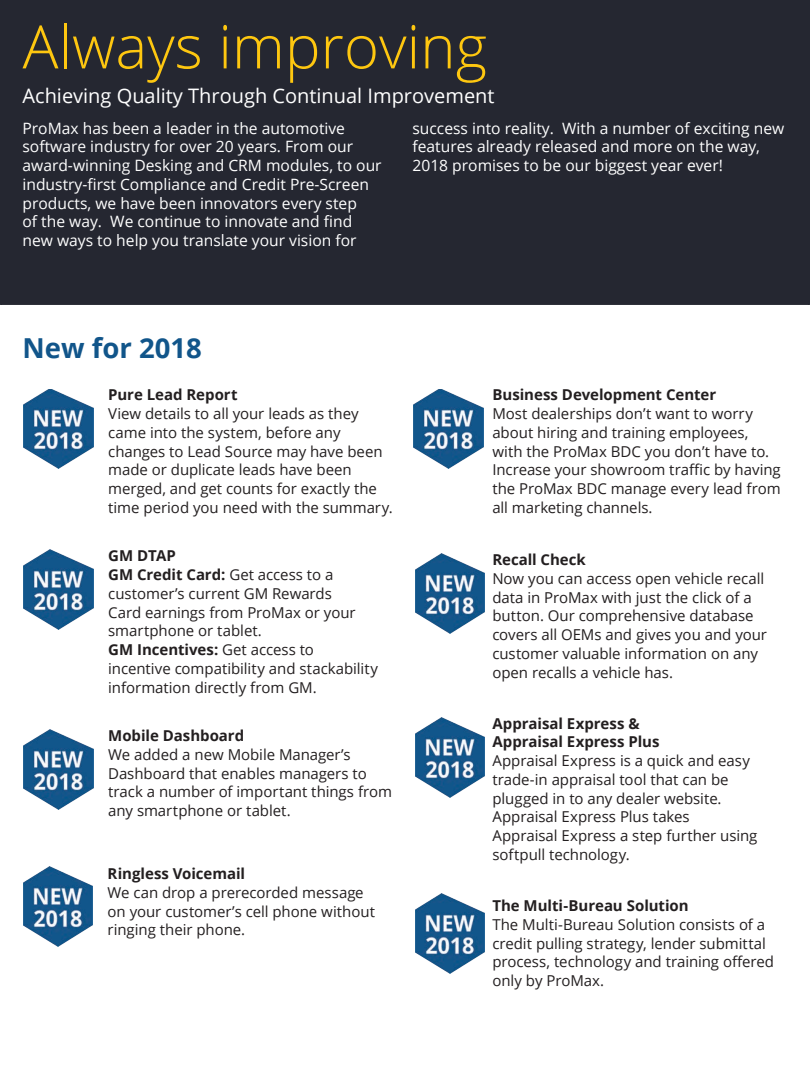
<style>
.page{position:relative;width:810px;height:1080px;background:#fff}
.page>*{position:absolute;margin:0;border:0;box-sizing:border-box;transform-origin:0 0}
.t1{font:300 60px "Open Sans";color:#fec710}
.t2{font:700 27.5px "Open Sans";color:#11558a}
.t3{font:20px "Open Sans";color:#fff}
.t4{font:15.62px/18.8px "Open Sans";color:#fff}
.t5{font:15px/18.8px "Open Sans";letter-spacing:-.005em;color:#231f20}
.t6{font:700 15px/18.8px "Open Sans";color:#231f20}
.s1{font-weight:700}
</style>
<div class="page">
<div style="left:1px;top:1px;width:808px;height:303px;background:#252731"></div>
<img style="left:24px;top:389px;width:69px;height:80px">
<img style="left:24px;top:730px;width:69px;height:80px">
<img style="left:24px;top:550px;width:69px;height:80px">
<img style="left:414px;top:389px;width:69px;height:80px">
<img style="left:415px;top:717px;width:69px;height:80px">
<img style="left:415px;top:554px;width:69px;height:80px">
<img style="left:23px;top:866px;width:69px;height:80px">
<img style="left:415px;top:893px;width:69px;height:80px">
<h1 class="t1" style="left:22px;top:6px;width:466px">Always improving</h1>
<h3 class="t3" style="left:22px;top:82px;width:474px">Achieving Quality Through Continual Improvement</h3>
<p class="t4" style="left:22px;top:118px;width:361px">ProMax has been a leader in the automotive software industry for over 20 years. From our award-winning Desking and CRM modules, to our industry-first Compliance and Credit Pre-Screen products, we have been innovators every step<br>of the way. We continue to innovate and find new ways to help you translate your vision for</p>
<p class="t4" style="left:412px;top:118px;width:373px">success into reality. With a number of exciting new features already released and more on the way,<br>2018 promises to be our biggest year ever!</p>
<h2 class="t2" style="left:22px;top:328px;width:181px">New for 2018</h2>
<p class="t6" style="left:108px;top:385px;width:131px">Pure Lead Report</p>
<p class="t5" style="left:108px;top:404px;width:286px">View details to all your leads as they came into the system, before any changes to Lead Source may have been made or duplicate leads have been merged, and get counts for exactly the time period you need with the summary.</p>
<p class="t5" style="left:108px;top:546px;width:271px"><span class="s1">GM DTAP<br>GM Credit Card:</span> Get access to a customer’s current GM Rewards<br>Card earnings from ProMax or your smartphone or tablet.<br><span class="s1">GM Incentives:</span> Get access to incentive compatibility and stackability information directly from GM.</p>
<p class="t6" style="left:108px;top:726px;width:137px">Mobile Dashboard</p>
<p class="t5" style="left:108px;top:745px;width:285px">We added a new Mobile Manager’s<br>Dashboard that enables managers to track a number of important things from any smartphone or tablet.</p>
<p class="t6" style="left:108px;top:864px;width:139px">Ringless Voicemail</p>
<p class="t5" style="left:108px;top:883px;width:269px">We can drop a prerecorded message on your customer’s cell phone without ringing their phone.</p>
<p class="t6" style="left:492px;top:385px;width:225px">Business Development Center</p>
<p class="t5" style="left:492px;top:404px;width:290px">Most dealerships don’t want to worry about hiring and training employees, with the ProMax BDC you don’t have to.<br>Increase your showroom traffic by having the ProMax BDC manage every lead from all marketing channels.</p>
<p class="t6" style="left:492px;top:550px;width:95px">Recall Check</p>
<p class="t5" style="left:492px;top:569px;width:276px">Now you can access open vehicle recall data in ProMax with just the click of a button. Our comprehensive database covers all OEMs and gives you and your customer valuable information on any open recalls a vehicle has.</p>
<p class="t6" style="left:492px;top:713px;width:169px">Appraisal Express &amp;<br>Appraisal Express Plus</p>
<p class="t5" style="left:492px;top:751px;width:267px">Appraisal Express is a quick and easy trade-in appraisal tool that can be plugged in to any dealer website.<br>Appraisal Express Plus takes<br>Appraisal Express a step further using softpull technology.</p>
<p class="t6" style="left:492px;top:896px;width:198px">The Multi-Bureau Solution</p>
<p class="t5" style="left:492px;top:915px;width:283px">The Multi-Bureau Solution consists of a credit pulling strategy, lender submittal process, technology and training offered only by ProMax.</p>
</div>
